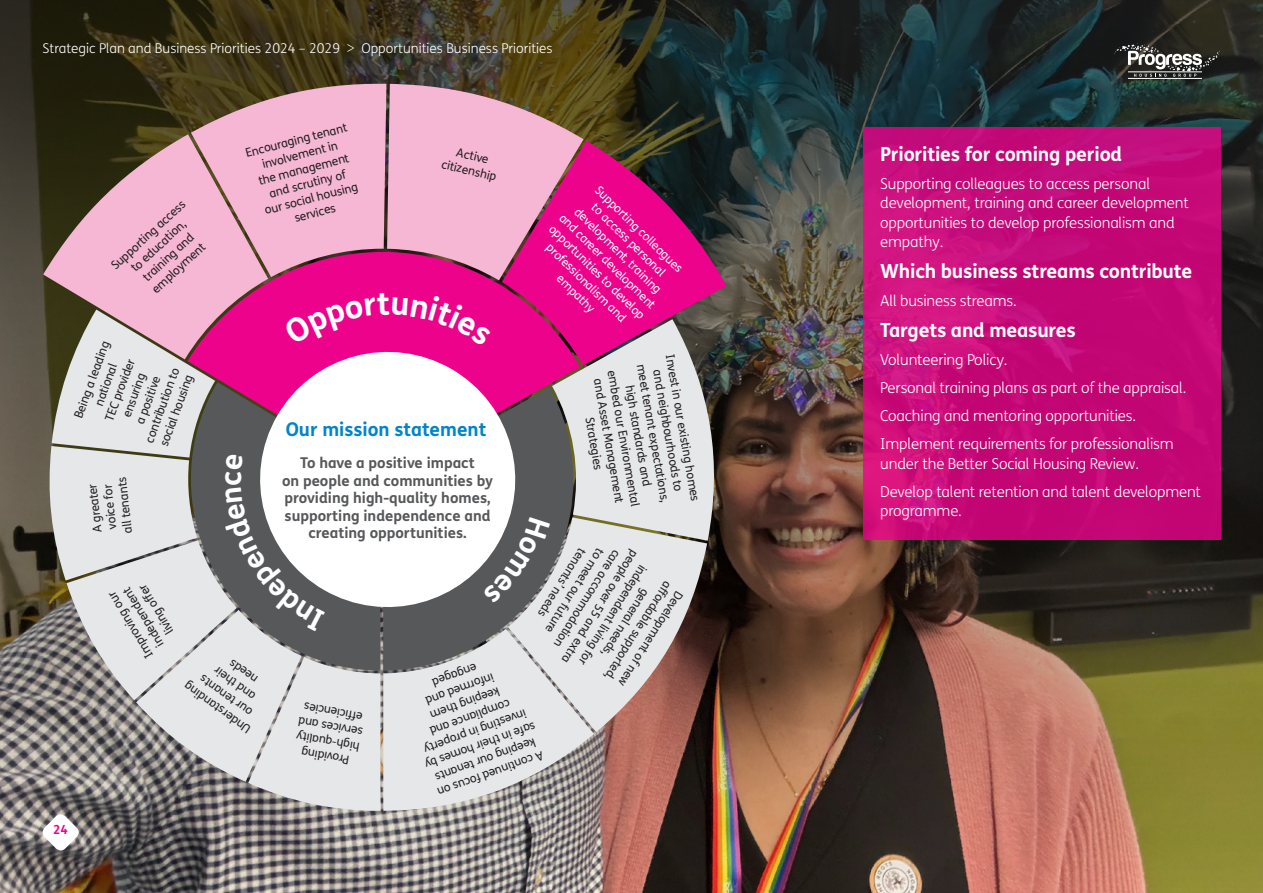
<style>
.page{position:relative;width:1263px;height:893px;background:#fff}
.page>*{position:absolute;margin:0;border:0;box-sizing:border-box;transform-origin:0 0}
.t1{font:700 29.7px "FS Me";color:#fff}
.t2{font:700 19.5px "FS Me";letter-spacing:-.01em;color:#fff}
.t3{font:700 18.9px "FS Me";color:#0084ca}
.t4{font:300 15px/28px "FS Me";letter-spacing:-.01em;color:#fff}
.t5{font:700 14.85px/17.5px "FS Me";color:#57585a;text-align:center}
.t6{font:300 13.5px "FS Me";color:#fff}
.t7{font:700 12.6px "FS Me";color:#ed028c}
.t8{font:12px/15px "FS Me";color:#231f20;text-align:center}
.t9{font:12px/15px "FS Me";color:#fff;text-align:center}
</style>
<div class="page">
<img style="left:0;top:0;width:1263px;height:893px">
<div style="left:863px;top:128px;width:357px;height:412px;background:linear-gradient(to right,#ce117e,#bf0473)"></div>
<svg style="left:580px;top:141px;width:146px;height:224px;background:#9e1163"></svg>
<svg style="left:191px;top:83px;width:392px;height:197px;background:#db9ab4"></svg>
<svg style="left:43px;top:134px;width:225px;height:159px;background:#be909d"></svg>
<svg style="left:188px;top:252px;width:392px;height:41px;background:#e53d9b"></svg>
<hr style="left:1128px;top:78px;width:74px;height:1px;background:#fff">
<svg style="left:1114px;top:43px;width:106px;height:34px;background:#53524f"></svg>
<svg style="left:40px;top:293px;width:683px;height:560px;background:#bea3b0"></svg>
<p class="t6" style="left:43px;top:39px;width:512px">Strategic Plan and Business Priorities 2024 – 2029 &gt; Opportunities Business Priorities</p>
<p class="t8" style="left:107px;top:261px;width:98px;rotate:-42deg">Supporting access to education, training and employment</p>
<p class="t8" style="left:244px;top:145px;width:106px;rotate:-14deg">Encouraging tenant involvement in<br>the management and scrutiny of<br>our social housing services</p>
<p class="t8" style="left:447px;top:141px;width:57px;rotate:14deg">Active citizenship</p>
<p class="t8" style="left:71px;top:415px;width:83px;rotate:-70deg">Being a leading national<br>TEC provider ensuring<br>a positive contribution to social housing</p>
<p class="t8" style="left:90px;top:537px;width:58px;rotate:-96deg">A greater voice for all tenants</p>
<h1 class="t1" style="left:207px;top:486px;width:17px;rotate:-90deg">c</h1>
<h3 class="t3" style="left:286px;top:414px;width:202px">Our mission statement</h3>
<p class="t5" style="left:282px;top:453px;width:213px">To have a positive impact<br>on people and communities by providing high-quality homes, supporting independence and creating opportunities.</p>
<p class="t9" style="left:599px;top:178px;width:131px;rotate:45deg">Supporting colleagues to access personal development, training and career development opportunities to develop professionalism and empathy</p>
<p class="t8" style="left:677px;top:353px;width:150px;rotate:80deg">Invest in our existing homes and neighbourhoods to meet tenant expectations, high standards and<br>embed our Environmental and Asset Management<br>Strategies</p>
<p class="t7" style="left:53px;top:820px;width:16px">24</p>
<p class="t8" style="left:143px;top:661px;width:77px;rotate:-121deg">Improving our independent living offer</p>
<p class="t8" style="left:245px;top:737px;width:80px;rotate:-145deg">Understanding our tenants and their needs</p>
<p class="t8" style="left:356px;top:769px;width:67px;rotate:-170deg">Providing high-quality services and effi ciencies</p>
<p class="t8" style="left:608px;top:554px;width:99px;rotate:123deg">to meet our future</p>
<p class="t8" style="left:590px;top:554px;width:80px;rotate:123deg">tenants’ needs</p>
<p class="t8" style="left:642px;top:556px;width:133px;rotate:123deg">people over 55 and extra</p>
<p class="t8" style="left:625px;top:555px;width:115px;rotate:123deg">care accommodation</p>
<p class="t8" style="left:688px;top:595px;width:117px;rotate:123deg">Development of new affordable supported, general needs, independent living for</p>
<p class="t8" style="left:548px;top:761px;width:118px;rotate:160deg">A continued focus on keeping our tenants safe in their homes by investing in property compliance and keeping them informed and engaged</p>
<h2 class="t2" style="left:880px;top:139px;width:243px">Priorities for coming period</h2>
<p class="t4" style="left:880px;top:173px;width:310px;line-height:19.5px">Supporting colleagues to access personal development, training and career development opportunities to develop professionalism and empathy.</p>
<h2 class="t2" style="left:880px;top:256px;width:314px">Which business streams contribute</h2>
<p class="t4" style="left:880px;top:286px;width:138px">All business streams.</p>
<h2 class="t2" style="left:880px;top:315px;width:197px">Targets and measures</h2>
<p class="t4" style="left:880px;top:345px;width:308px">Volunteering Policy.<br>Personal training plans as part of the appraisal.<br>Coaching and mentoring opportunities.<br>Implement requirements for professionalism</p>
<p class="t4" style="left:880px;top:449px;width:322px">under the Better Social Housing Review.<br>Develop talent retention and talent development</p>
<p class="t4" style="left:880px;top:496px;width:83px">programme.</p>
</div>
